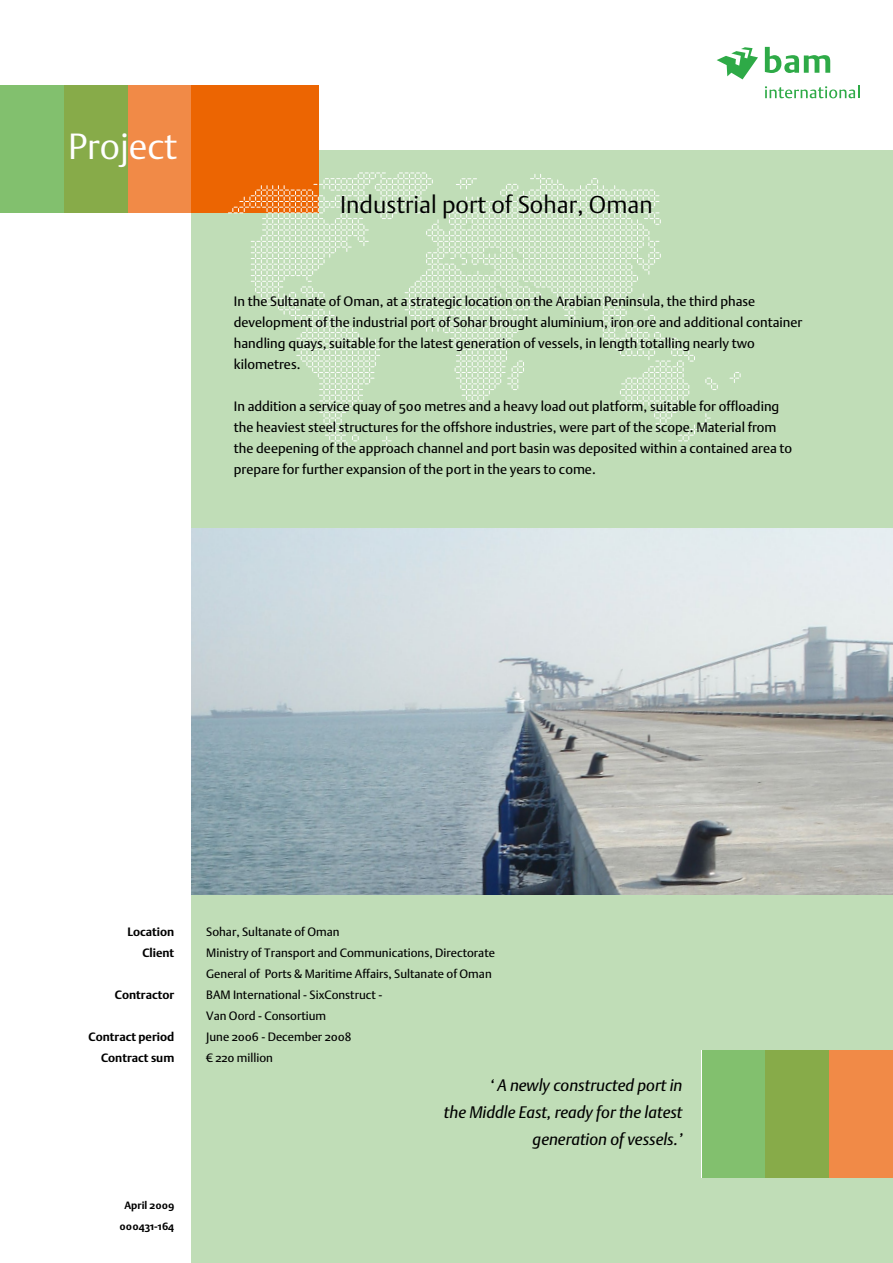
<style>
.page{position:relative;width:893px;height:1263px;background:#fff}
.page>*{position:absolute;margin:0;border:0;box-sizing:border-box;transform-origin:0 0}
.t1{font:300 36px "DTL Argo ST";color:#fff}
.t2{font:300 24px "DTL Argo ST";color:#000}
.t3{font:italic 16.5px/27px "DTL Argo ST";color:#000;text-align:right}
.t4{font:13.5px/21px "DTL Argo ST";color:#000}
.t5{font:12px/21px "DTL Argo ST";color:#000}
.t6{font:700 12px/21px "DTL Argo ST";color:#000;text-align:right}
.t7{font:700 10.5px/21px "DTL Argo ST";color:#000;text-align:center}
</style>
<div class="page">
<div style="left:191px;top:151px;width:702px;height:1112px;background:#c0ddb7"></div>
<svg style="left:765px;top:85px;width:94px;height:13px"></svg>
<svg style="left:765px;top:47px;width:65px;height:26px"></svg>
<svg style="left:717px;top:47px;width:41px;height:32px"></svg>
<img style="left:191px;top:528px;width:702px;height:366px">
<div style="left:829px;top:1050px;width:64px;height:128px;background:#f18a47"></div>
<div style="left:702px;top:1050px;width:63px;height:128px;background:#82c06e"></div>
<div style="left:765px;top:1050px;width:64px;height:128px;background:#87ab49"></div>
<div style="left:128px;top:85px;width:63px;height:128px;background:#f18a47"></div>
<div style="left:191px;top:85px;width:128px;height:128px;background:#ec6502"></div>
<div style="left:0;top:85px;width:64px;height:128px;background:#82c06e"></div>
<div style="left:64px;top:85px;width:64px;height:128px;background:#87ab49"></div>
<svg style="left:730px;top:372px;width:11px;height:11px"></svg>
<svg style="left:228px;top:173px;width:490px;height:278px"></svg>
<h1 class="t1" style="left:68px;top:125px;width:111px">Project</h1>
<h2 class="t2" style="left:340px;top:190px;width:314px">Industrial port of Sohar, Oman</h2>
<p class="t4" style="left:234px;top:291px;width:570px">In the Sultanate of Oman, at a strategic location on the Arabian Peninsula, the third phase development of the industrial port of Sohar brought aluminium, iron ore and additional container handling quays, suitable for the latest generation of vessels, in length totalling nearly two kilometres.</p>
<p class="t4" style="left:234px;top:396px;width:560px">In addition a service quay of 500 metres and a heavy load out platform, suitable for offloading the heaviest steel structures for the offshore industries, were part of the scope. Material from the deepening of the approach channel and port basin was deposited within a contained area to prepare for further expansion of the port in the years to come.</p>
<p class="t6" style="left:127px;top:921px;width:48px">Location<br>Client</p>
<p class="t6" style="left:115px;top:984px;width:61px">Contractor</p>
<p class="t6" style="left:89px;top:1026px;width:87px">Contract period<br>Contract sum</p>
<p class="t7" style="left:120px;top:1195px;width:56px">April 2009<br>000431-164</p>
<p class="t5" style="left:206px;top:921px;width:290px">Sohar, Sultanate of Oman<br>Ministry of Transport and Communications, Directorate<br>General of Ports &amp; Maritime Affairs, Sultanate of Oman<br>BAM International - SixConstruct -<br>Van Oord - Consortium<br>June 2006 - December 2008<br>€ 220 million</p>
<p class="t3" style="left:444px;top:1072px;width:240px">‘ A newly constructed port in<br>the Middle East, ready for the latest generation of vessels.’</p>
</div>
